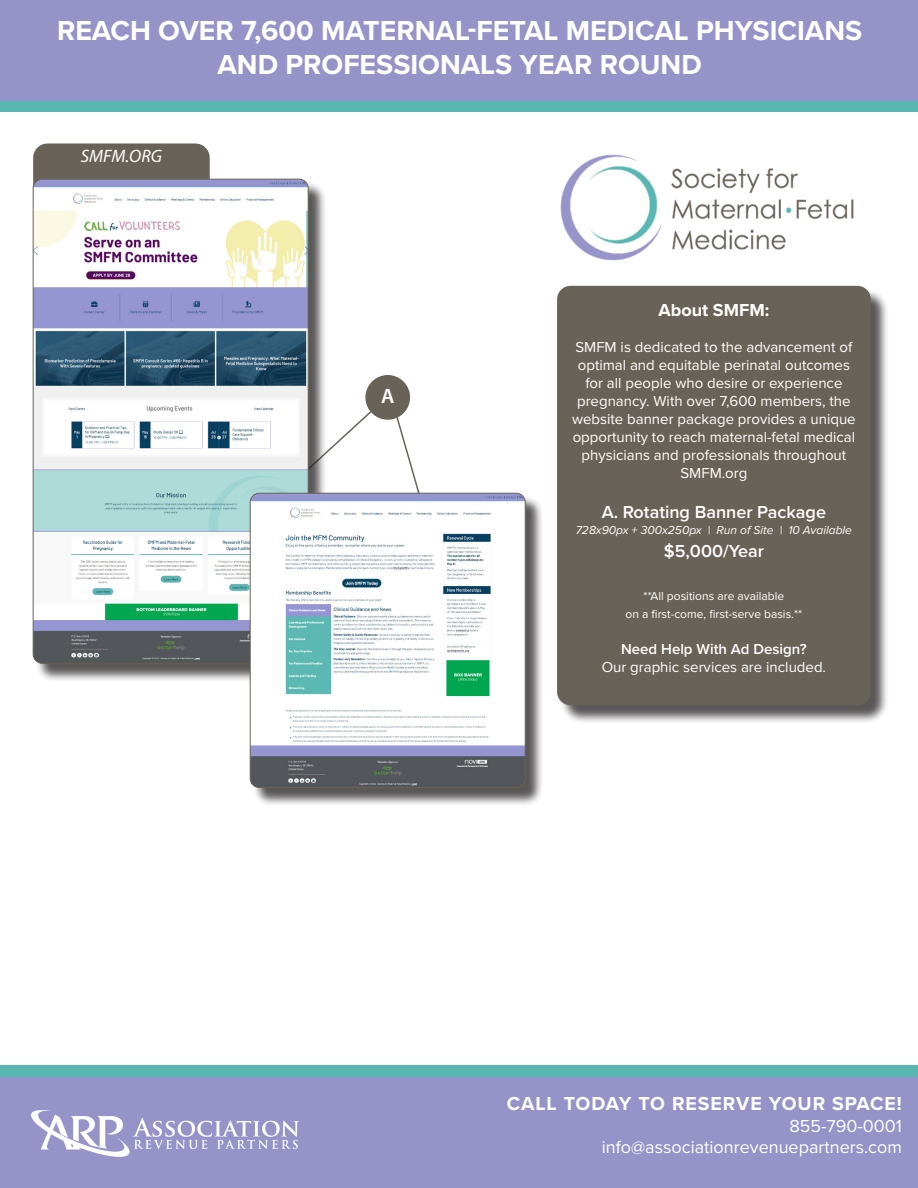
<style>
.page{position:relative;width:918px;height:1188px;background:#fff}
.page>*{position:absolute;margin:0;border:0;box-sizing:border-box;transform-origin:0 0}
.t1{font:700 28.5px "Proxima Nova";color:#fff}
.t2{font:600 21px "Myriad Pro";color:#fff}
.t3{font:700 19.5px "Proxima Nova";letter-spacing:.05em;color:#fff}
.t4{font:18px "Proxima Nova";color:#fff}
.t5{font:600 18px "Proxima Nova";color:#fff}
.t6{font:700 18px "Proxima Nova";color:#fff}
.t7{font:italic 18px "Myriad Pro";color:#fff}
.t8{font:15px/18px "Proxima Nova";color:#fff;text-align:center}
.t9{font:600 15px "Proxima Nova";color:#fff}
.t10{font:12px "Proxima Nova";color:#fff}
.t11{font:italic 12px "Proxima Nova";color:#fff}
</style>
<div class="page">
<div style="left:33px;top:144px;width:177px;height:71px;background:#696258;border-radius:14px"></div>
<div style="left:1px;top:1066px;width:917px;height:55px;background:#58b7b3"></div>
<div style="left:1px;top:57px;width:917px;height:55px;background:#58b7b3"></div>
<div style="left:1px;top:0;width:917px;height:101px;background:#9693c8"></div>
<div style="left:1px;top:1077px;width:917px;height:111px;background:#9693c8"></div>
<div style="left:559px;top:288px;width:331px;height:436px;background:#231f20;opacity:.75"></div>
<div style="left:557px;top:286px;width:314px;height:419px;background:#696258;border-radius:14px"></div>
<div style="left:366px;top:376px;width:43px;height:43px;background:#696258;border-radius:50%"></div>
<div style="left:365px;top:375px;width:45px;height:45px;border:2px solid #696258;border-radius:50%"></div>
<svg style="left:327px;top:404px;width:52px;height:89px"></svg>
<svg style="left:392px;top:405px;width:69px;height:88px"></svg>
<img style="left:30px;top:1110px;width:269px;height:47px">
<img style="left:560px;top:154px;width:298px;height:133px">
<div style="left:35px;top:181px;width:292px;height:501px;background:#231f20;opacity:.75"></div>
<img style="left:33px;top:179px;width:275px;height:484px">
<div style="left:252px;top:495px;width:292px;height:311px;background:#231f20;opacity:.75"></div>
<img style="left:250px;top:493px;width:275px;height:295px">
<div style="left:250px;top:493px;width:275px;height:295px;border:1px solid #696258;border-radius:9px"></div>
<p class="t1" style="left:57px;top:9px;width:807px">REACH OVER 7,600 MATERNAL-FETAL MEDICAL PHYSICIANS</p>
<p class="t1" style="left:217px;top:44px;width:486px">AND PROFESSIONALS YEAR ROUND</p>
<p class="t7" style="left:81px;top:144px;width:83px">SMFM.ORG</p>
<p class="t2" style="left:381px;top:383px;width:15px">A</p>
<p class="t6" style="left:659px;top:297px;width:112px">About SMFM:</p>
<p class="t8" style="left:572px;top:337px;width:285px">SMFM is dedicated to the advancement of optimal and equitable perinatal outcomes for all people who desire or experience pregnancy. With over 7,600 members, the website banner package provides a unique opportunity to reach maternal-fetal medical physicians and professionals throughout SMFM.org</p>
<p class="t5" style="left:602px;top:498px;width:226px">A. Rotating Banner Package</p>
<p class="t11" style="left:576px;top:521px;width:278px">728x90px + 300x250px | Run of Site | 10 Available</p>
<p class="t5" style="left:664px;top:537px;width:102px">$5,000/Year</p>
<p class="t10" style="left:644px;top:587px;width:142px">**All positions are available</p>
<p class="t10" style="left:626px;top:605px;width:178px">on a first-come, first-serve basis.**</p>
<p class="t9" style="left:621px;top:638px;width:187px">Need Help With Ad Design?</p>
<p class="t8" style="left:602px;top:657px;width:226px">Our graphic services are included.</p>
<p class="t3" style="left:507px;top:1089px;width:397px">CALL TODAY TO RESERVE YOUR SPACE!</p>
<p class="t4" style="left:789px;top:1112px;width:114px">855-790-0001</p>
<p class="t4" style="left:602px;top:1134px;width:302px">info@associationrevenuepartners.com</p>
</div>
